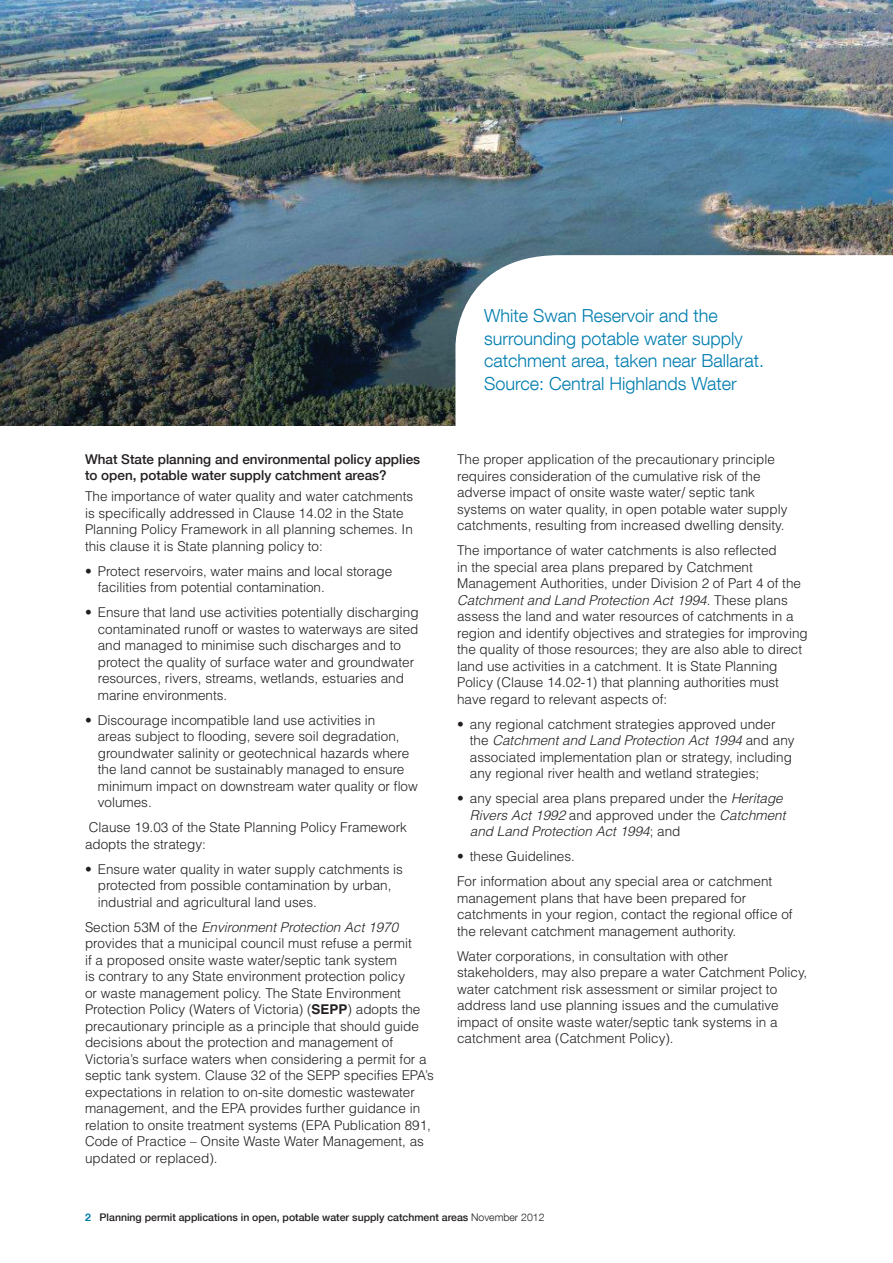
<style>
.page{position:relative;width:893px;height:1263px;background:#fff}
.page>*{position:absolute;margin:0;border:0;box-sizing:border-box;transform-origin:0 0}
.Pullout_feature{font:300 18px/22.5px "Helvetica Neue LT Com";color:#007daf}
.BODY{font:300 13.5px/16.5px "Helvetica LT Std";color:#231f20}
.HEAD_C{font:500 13.5px/16.5px "Helvetica Neue LT Com";color:#231f20}
.t1{font:500 10.5px "Helvetica Neue LT Com";color:#231f20}
.s1{font-style:italic}
.s2{font-weight:700}
.s3{font-weight:700;color:#007daf}
.s4{font-weight:300}
</style>
<div class="page">
<img style="left:0;top:0;width:893px;height:425px">
<svg style="left:455px;top:255px;width:438px;height:171px"></svg>
<p class="Pullout_feature" style="left:484px;top:304px;width:282px">White Swan Reservoir and the surrounding potable water supply catchment area, taken near Ballarat.<br>Source: Central Highlands Water</p>
<p class="HEAD_C" style="left:85px;top:451px;width:337px">What State planning and environmental policy applies to open, potable water supply catchment areas?</p>
<p class="BODY" style="left:85px;top:488px;width:330px">The importance of water quality and water catchments is specifically addressed in Clause 14.02 in the State Planning Policy Framework in all planning schemes. In this clause it is State planning policy to:</p>
<p class="BODY" style="left:98px;top:562px;width:296px;text-indent:-13px">• Protect reservoirs, water mains and local storage facilities from potential contamination.</p>
<p class="BODY" style="left:98px;top:604px;width:322px;text-indent:-13px">• Ensure that land use activities potentially discharging contaminated runoff or wastes to waterways are sited and managed to minimise such discharges and to protect the quality of surface water and groundwater resources, rivers, streams, wetlands, estuaries and marine environments.</p>
<p class="BODY" style="left:98px;top:711px;width:322px;text-indent:-13px">• Discourage incompatible land use activities in<br>areas subject to flooding, severe soil degradation, groundwater salinity or geotechnical hazards where the land cannot be sustainably managed to ensure minimum impact on downstream water quality or flow volumes.</p>
<p class="BODY" style="left:85px;top:819px;width:323px">Clause 19.03 of the State Planning Policy Framework adopts the strategy:</p>
<p class="BODY" style="left:98px;top:860px;width:307px;text-indent:-13px">• Ensure water quality in water supply catchments is protected from possible contamination by urban, industrial and agricultural land uses.</p>
<p class="BODY" style="left:85px;top:918px;width:350px">Section 53M of the <span class="s1">Environment Protection Act 1970 </span>provides that a municipal council must refuse a permit<br>if a proposed onsite waste water/septic tank system<br>is contrary to any State environment protection policy<br>or waste management policy. The State Environment Protection Policy (Waters of Victoria) (<span class="s2">SEPP</span>) adopts the precautionary principle as a principle that should guide decisions about the protection and management of Victoria’s surface waters when considering a permit for a septic tank system. Clause 32 of the SEPP specifies EPA’s expectations in relation to on-site domestic wastewater management, and the EPA provides further guidance in relation to onsite treatment systems (EPA Publication 891, Code of Practice – Onsite Waste Water Management, as updated or replaced).</p>
<p class="BODY" style="left:457px;top:451px;width:332px">The proper application of the precautionary principle requires consideration of the cumulative risk of the adverse impact of onsite waste water/ septic tank systems on water quality, in open potable water supply catchments, resulting from increased dwelling density.</p>
<p class="BODY" style="left:457px;top:542px;width:352px">The importance of water catchments is also reflected<br>in the special area plans prepared by Catchment Management Authorities, under Division 2 of Part 4 of the <span class="s1">Catchment and Land Protection Act 1994</span>. These plans assess the land and water resources of catchments in a region and identify objectives and strategies for improving the quality of those resources; they are also able to direct land use activities in a catchment. It is State Planning Policy (Clause 14.02-1) that planning authorities must have regard to relevant aspects of:</p>
<p class="BODY" style="left:470px;top:715px;width:326px;text-indent:-13px">• any regional catchment strategies approved under the <span class="s1">Catchment and Land Protection Act 1994</span> and any associated implementation plan or strategy, including any regional river health and wetland strategies;</p>
<p class="BODY" style="left:470px;top:790px;width:317px;text-indent:-13px">• any special area plans prepared under the <span class="s1">Heritage<br>Rivers Act 1992</span> and approved under the <span class="s1">Catchment and Land Protection Act 1994</span>; and</p>
<p class="BODY" style="left:457px;top:848px;width:119px">• these Guidelines.</p>
<p class="BODY" style="left:457px;top:873px;width:337px">For information about any special area or catchment management plans that have been prepared for catchments in your region, contact the regional office of the relevant catchment management authority.</p>
<p class="BODY" style="left:457px;top:947px;width:352px">Water corporations, in consultation with other stakeholders, may also prepare a water Catchment Policy, water catchment risk assessment or similar project to address land use planning issues and the cumulative impact of onsite waste water/septic tank systems in a catchment area (Catchment Policy).</p>
<p class="t1" style="left:85px;top:1211px;width:461px"><span class="s3">2</span> Planning permit applications in open, potable water supply catchment areas <span class="s4">November 2012</span></p>
</div>
